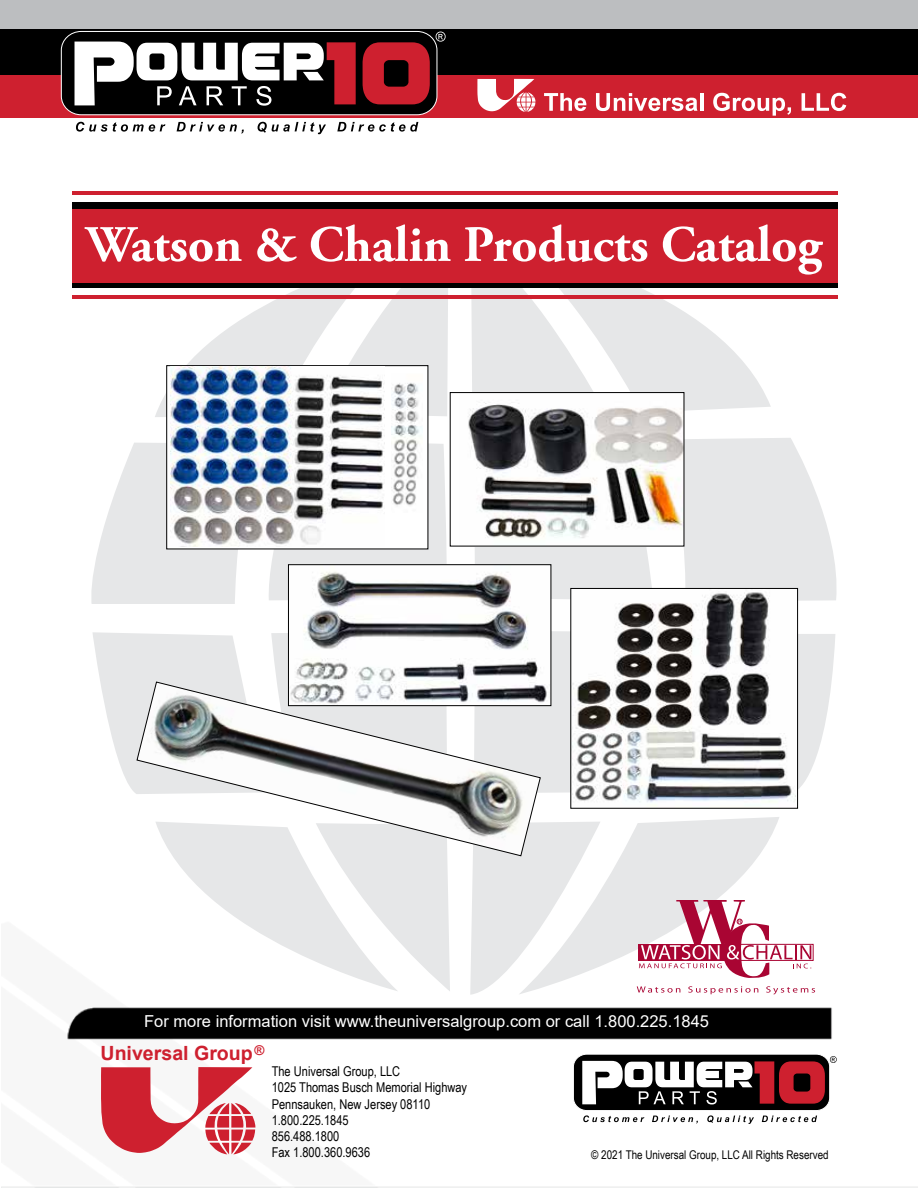
<style>
.page{position:relative;width:918px;height:1188px;background:#fff}
.page>*{position:absolute;margin:0;border:0;box-sizing:border-box;transform-origin:0 0}
.t1{font:700 51px "Adobe Garamond Pro";color:#fff}
.t2{font:700 19.65px "Arial";color:#ce202f}
.t3{font:16.5px "Arial";color:#fff}
.t4{font:13.5px/16.2px "Arial Narrow";color:#000}
.t5{font:12px "Arial Narrow";color:#000}
.s1{color:#fff}
</style>
<div class="page">
<svg style="left:618px;top:817px;width:161px;height:44px;fill:#e6e7e8"></svg>
<svg style="left:173px;top:856px;width:275px;height:5px"></svg>
<svg style="left:473px;top:822px;width:127px;height:39px;background:#e9eaeb"></svg>
<svg style="left:93px;top:632px;width:195px;height:162px"></svg>
<div style="left:541px;top:631px;width:30px;height:162px;background:#e6e7e8"></div>
<svg style="left:155px;top:288px;width:293px;height:129px"></svg>
<svg style="left:471px;top:288px;width:300px;height:127px"></svg>
<svg style="left:266px;top:440px;width:184px;height:160px;background:#e3e4e5"></svg>
<svg style="left:91px;top:442px;width:169px;height:162px"></svg>
<svg style="left:474px;top:438px;width:363px;height:164px;background:#e7e8e9"></svg>
<svg style="left:798px;top:634px;width:37px;height:157px"></svg>
<img style="left:1px;top:861px;width:917px;height:327px">
<img style="left:61px;top:996px;width:779px;height:51px">
<svg style="left:101px;top:1067px;width:154px;height:87px"></svg>
<div style="left:573px;top:1054px;width:257px;height:57px;background:#000;border-radius:13px"></div>
<div style="left:573px;top:1054px;width:257px;height:57px;border:1px solid #fff;border-radius:13px"></div>
<svg style="left:583px;top:1115px;width:61px;height:7px"></svg>
<svg style="left:652px;top:1116px;width:46px;height:7px"></svg>
<svg style="left:707px;top:1115px;width:47px;height:9px"></svg>
<svg style="left:762px;top:1116px;width:55px;height:6px"></svg>
<svg style="left:582px;top:1056px;width:255px;height:49px"></svg>
<div style="left:638px;top:944px;width:89px;height:17px;background:#a90533"></div>
<svg style="left:637px;top:986px;width:43px;height:7px"></svg>
<svg style="left:688px;top:986px;width:70px;height:8px"></svg>
<svg style="left:766px;top:986px;width:49px;height:8px"></svg>
<svg style="left:639px;top:900px;width:172px;height:79px"></svg>
<div style="left:0;top:74px;width:918px;height:44px;background:#ce202f"></div>
<div style="left:0;top:23px;width:918px;height:51px;background:#000"></div>
<div style="left:0;top:0;width:918px;height:28px;background:#bcbec0"></div>
<svg style="left:477px;top:79px;width:59px;height:33px"></svg>
<svg style="left:544px;top:93px;width:42px;height:18px"></svg>
<svg style="left:596px;top:93px;width:102px;height:18px"></svg>
<hr style="left:700px;top:93px;width:3px;height:18px;background:#fff">
<svg style="left:713px;top:93px;width:78px;height:23px"></svg>
<svg style="left:802px;top:93px;width:44px;height:18px"></svg>
<div style="left:61px;top:31px;width:376px;height:84px;background:#000;border-radius:19px"></div>
<div style="left:61px;top:31px;width:376px;height:84px;border:1px solid #fff;border-radius:19px"></div>
<svg style="left:75px;top:42px;width:281px;height:64px"></svg>
<svg style="left:363px;top:42px;width:67px;height:62px"></svg>
<svg style="left:76px;top:122px;width:90px;height:10px"></svg>
<svg style="left:177px;top:122px;width:67px;height:12px"></svg>
<svg style="left:258px;top:122px;width:68px;height:12px"></svg>
<svg style="left:337px;top:122px;width:81px;height:10px"></svg>
<svg style="left:436px;top:32px;width:10px;height:10px"></svg>
<div style="left:167px;top:365px;width:261px;height:184px;background:#fff"></div>
<img style="left:391px;top:383px;width:32px;height:123px">
<img style="left:171px;top:367px;width:214px;height:180px">
<svg style="left:137px;top:682px;width:404px;height:174px"></svg>
<img style="left:468px;top:394px;width:214px;height:150px">
<div style="left:450px;top:392px;width:234px;height:154px;border:1px solid #000"></div>
<img style="left:573px;top:590px;width:223px;height:216px">
<div style="left:571px;top:588px;width:227px;height:220px;border:1px solid #000"></div>
<img style="left:290px;top:566px;width:259px;height:138px">
<div style="left:288px;top:564px;width:263px;height:142px;border:1px solid #000"></div>
<svg style="left:72px;top:282px;width:766px;height:6px;background:#220507"></svg>
<hr style="left:72px;top:295px;width:766px;height:3px;background:#ce202f">
<div style="left:72px;top:202px;width:765px;height:7px;background:#000"></div>
<hr style="left:72px;top:192px;width:765px;height:3px;background:#ce202f">
<div style="left:72px;top:209px;width:766px;height:73px;background:#ce202f"></div>
<h1 class="t1" style="left:86px;top:215px;width:737px">Watson &amp; Chalin Products Catalog</h1>
<p class="t3" style="left:144px;top:1010px;width:566px">For more information visit www.theuniversalgroup.com or call 1.800.225.1845</p>
<p class="t4" style="left:272px;top:1063px;width:197px">The Universal Group, LLC<br>1025 Thomas Busch Memorial Highway<br>Pennsauken, New Jersey 08110<br>1.800.225.1845<br>856.488.1800<br>Fax 1.800.360.9636<span class="s1">on</span></p>
<h2 class="t2" style="left:101px;top:1039px;width:166px">Universal Group<sup>®</sup></h2>
<p class="t5" style="left:591px;top:1146px;width:239px">© 2021 The Universal Group, LLC All Rights Reserved</p>
</div>
